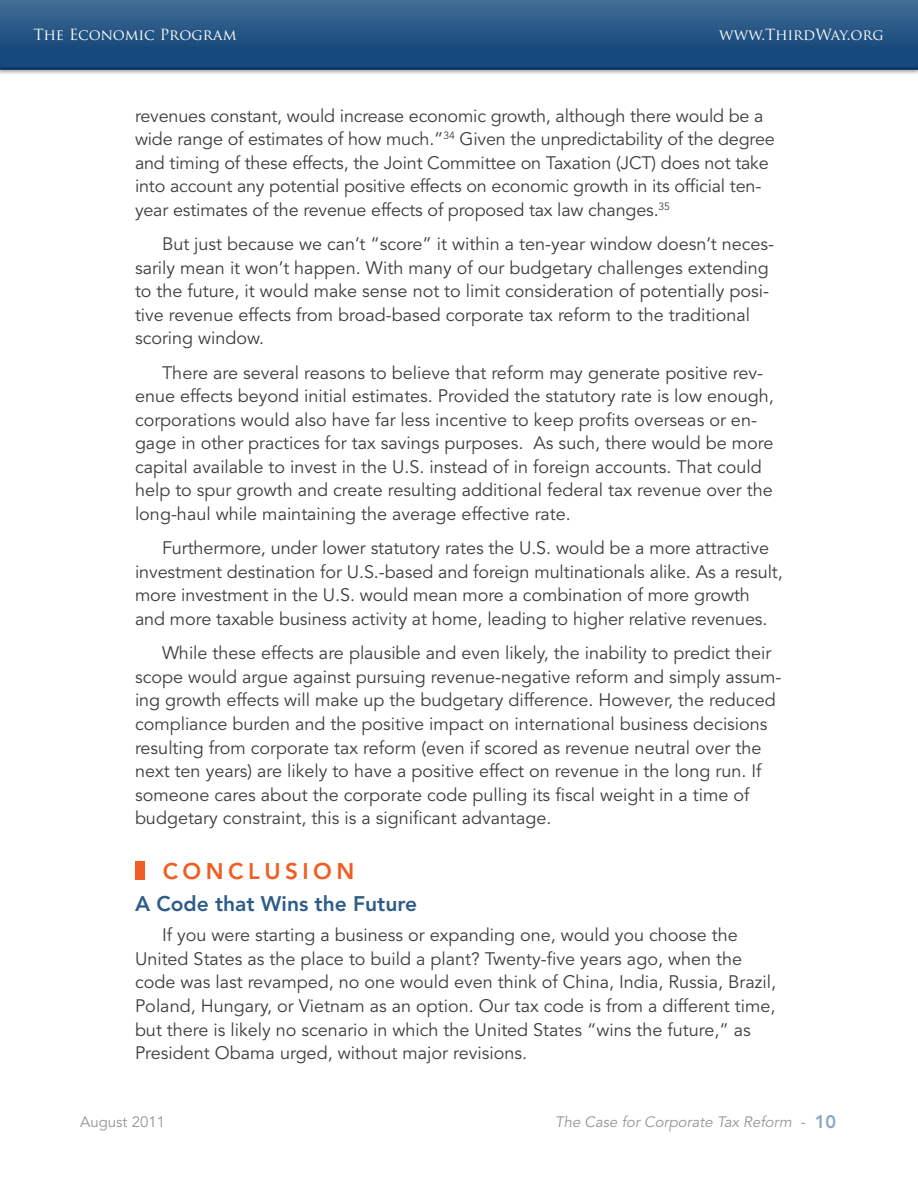
<style>
.page{position:relative;width:918px;height:1188px;background:#fff}
.page>*{position:absolute;margin:0;border:0;box-sizing:border-box;transform-origin:0 0}
.brief_Head{font:800 22.5px "Avenir LT Std";letter-spacing:.2em;color:#f15d22}
.brief_Shaded{font:800 21px "Avenir LT Std";color:#2e5c89}
.Body_Text{font:18px/23.5px "Avenir LT Std";color:#3e3e3f}
.t1{font:15px "Trajan Pro";letter-spacing:-.01em;color:#fff}
.t2{font:italic 15px "Avenir LT Std";color:#939598}
.t3{font:15px "Avenir LT Std";color:#939598}
.s1{font-style:normal}
.s2{font-weight:800;font-style:normal;font-size:18px;color:#8ba5be}
</style>
<div class="page">
<div style="left:0;top:0;width:918px;height:75px;background:#231f20;opacity:.4"></div>
<div style="left:0;top:0;width:918px;height:69px;background:linear-gradient(to bottom,#406a93,#0d4276)"></div>
<hr style="left:0;top:68px;width:918px;height:1px;background:#142c52">
<div style="left:135px;top:861px;width:10px;height:19px;background:#f15d22"></div>
<p class="t1" style="left:34px;top:25px;width:205px">The Economic Program</p>
<p class="t1" style="left:719px;top:25px;width:166px">www.ThirdWay.org</p>
<p class="Body_Text" style="left:135px;top:104px;width:641px">revenues constant, would increase economic growth, although there would be a wide range of estimates of how much.”<sup>34</sup> Given the unpredictability of the degree and timing of these effects, the Joint Committee on Taxation (JCT) does not take into account any potential positive effects on economic growth in its official ten&shy;year estimates of the revenue effects of proposed tax law changes.<sup>35</sup></p>
<p class="Body_Text" style="left:135px;top:233px;width:641px;text-indent:27px">But just because we can’t “score” it within a ten-year window doesn’t neces&shy;sarily mean it won’t happen. With many of our budgetary challenges extending to the future, it would make sense not to limit consideration of potentially posi&shy;tive revenue effects from broad-based corporate tax reform to the traditional scoring window.</p>
<p class="Body_Text" style="left:135px;top:361px;width:640px;text-indent:27px">There are several reasons to believe that reform may generate positive rev&shy;enue effects beyond initial estimates. Provided the statutory rate is low enough, corporations would also have far less incentive to keep profits overseas or en&shy;gage in other practices for tax savings purposes. As such, there would be more capital available to invest in the U.S. instead of in foreign accounts. That could help to spur growth and create resulting additional federal tax revenue over the long-haul while maintaining the average effective rate.</p>
<p class="Body_Text" style="left:135px;top:537px;width:649px;text-indent:27px">Furthermore, under lower statutory rates the U.S. would be a more attractive investment destination for U.S.-based and foreign multinationals alike. As a result, more investment in the U.S. would mean more a combination of more growth and more taxable business activity at home, leading to higher relative revenues.</p>
<p class="Body_Text" style="left:135px;top:642px;width:648px;text-indent:27px">While these effects are plausible and even likely, the inability to predict their scope would argue against pursuing revenue-negative reform and simply assum&shy;ing growth effects will make up the budgetary difference. However, the reduced compliance burden and the positive impact on international business decisions resulting from corporate tax reform (even if scored as revenue neutral over the next ten years) are likely to have a positive effect on revenue in the long run. If someone cares about the corporate code pulling its fiscal weight in a time of budgetary constraint, this is a significant advantage.</p>
<p class="brief_Head" style="left:163px;top:858px;width:193px">CONCLUSION</p>
<p class="brief_Shaded" style="left:135px;top:891px;width:284px">A Code that Wins the Future</p>
<p class="Body_Text" style="left:135px;top:924px;width:643px;text-indent:27px">If you were starting a business or expanding one, would you choose the United States as the place to build a plant? Twenty-five years ago, when the code was last revamped, no one would even think of China, India, Russia, Brazil, Poland, Hungary, or Vietnam as an option. Our tax code is from a different time, but there is likely no scenario in which the United States “wins the future,” as President Obama urged, without major revisions.</p>
<p class="t3" style="left:80px;top:1113px;width:87px">August 2011</p>
<p class="t2" style="left:555px;top:1113px;width:282px">The Case for Corporate Tax Reform <span class="s1">-</span> <span class="s2">10</span></p>
</div>
